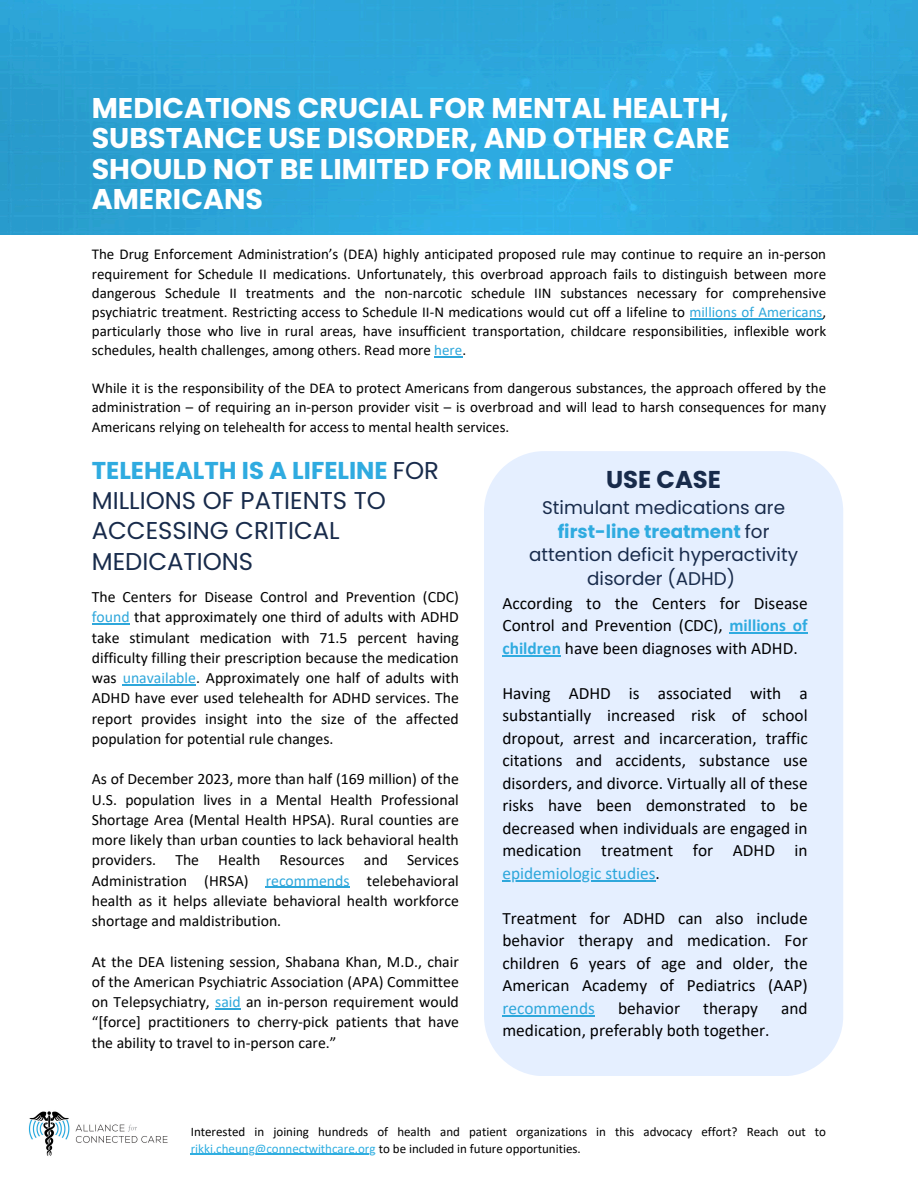
<style>
.page{position:relative;width:918px;height:1188px;background:#fff}
.page>*{position:absolute;margin:0;border:0;box-sizing:border-box;transform-origin:0 0}
.t1{font:700 28.5px/30.3px "Poppins";color:#fff}
.t2{font:24.3px/30.3px "Poppins";color:#182b4b}
.t3{font:700 24.3px "Poppins";color:#182b4b}
.t4{font:18.3px/23.7px "Poppins";color:#182b4b;text-align:center}
.t5{font:17.4px/22.5px "Calibri";color:#000;text-align:justify}
.t6{font:17.4px "Calibri";color:#2ea7db}
.t7{font:15.75px/20.2px "Calibri";color:#000;text-align:justify}
.t8{font:15px/19.2px "Calibri";color:#000;text-align:justify}
.t9{font:13.05px/16.2px "Calibri";color:#000}
.s1{color:#2ea7db}
.s2{font-weight:700;color:#2fabe0}
.s3{color:#000}
.s4{color:#2faee1}
</style>
<div class="page">
<img style="left:0;top:0;width:918px;height:235px">
<hr style="left:690px;top:318px;width:132px;height:1px;background:#2ea7db">
<svg style="left:434px;top:356px;width:28px;height:1px"></svg>
<hr style="left:92px;top:623px;width:38px;height:2px;background:#2ea7db">
<hr style="left:123px;top:684px;width:73px;height:1px;background:#2ea7db">
<hr style="left:266px;top:887px;width:84px;height:1px;background:#2ea7db">
<svg style="left:215px;top:1008px;width:26px;height:1px"></svg>
<div style="left:484px;top:451px;width:359px;height:625px;background:#e5efff"></div>
<hr style="left:730px;top:633px;width:78px;height:1px;background:#2fabe0">
<hr style="left:502px;top:655px;width:59px;height:1px;background:#2fabe0">
<hr style="left:502px;top:880px;width:154px;height:1px;background:#2ea7db">
<hr style="left:502px;top:1015px;width:93px;height:1px;background:#2ea7db">
<img style="left:28px;top:1111px;width:140px;height:45px">
<hr style="left:191px;top:1154px;width:185px;height:1px;background:#2faee1">
<p class="t1" style="left:92px;top:93px;width:639px">MEDICATIONS CRUCIAL FOR MENTAL HEALTH,<br>SUBSTANCE USE DISORDER, AND OTHER CARE<br>SHOULD NOT BE LIMITED FOR MILLIONS OF<br>AMERICANS</p>
<h1 class="t8" style="left:92px;top:246px;width:736px">The Drug Enforcement Administration’s (DEA) highly anticipated proposed rule may continue to require an in-person requirement for Schedule II medications. Unfortunately, this overbroad approach fails to distinguish between more dangerous Schedule II treatments and the non-narcotic schedule IIN substances necessary for comprehensive psychiatric treatment. Restricting access to Schedule II-N medications would cut off a lifeline to <span class="s1">millions of Americans</span>, particularly those who live in rural areas, have insufficient transportation, childcare responsibilities, inflexible work schedules, health challenges, among others. Read more <span class="s1">here</span>.</h1>
<h4 class="t8" style="left:92px;top:380px;width:736px">While it is the responsibility of the DEA to protect Americans from dangerous substances, the approach offered by the administration – of requiring an in-person provider visit – is overbroad and will lead to harsh consequences for many Americans relying on telehealth for access to mental health services.</h4>
<h4 class="t2" style="left:92px;top:455px;width:349px"><span class="s2">TELEHEALTH IS A LIFELINE</span> FOR<br>MILLIONS OF PATIENTS TO<br>ACCESSING CRITICAL<br>MEDICATIONS</h4>
<h2 class="t7" style="left:92px;top:588px;width:369px">The Centers for Disease Control and Prevention (CDC) <span class="s1">found</span> that approximately one third of adults with ADHD take stimulant medication with 71.5 percent having difficulty filling their prescription because the medication was <span class="s1">unavailable</span>. Approximately one half of adults with ADHD have ever used telehealth for ADHD services. The report provides insight into the size of the affected population for potential rule changes.</h2>
<p class="t7" style="left:92px;top:770px;width:369px">As of December 2023, more than half (169 million) of the U.S. population lives in a Mental Health Professional Shortage Area (Mental Health HPSA). Rural counties are more likely than urban counties to lack behavioral health providers. The Health Resources and Services Administration (HRSA) <span class="s1">recommends</span> telebehavioral health as it helps alleviate behavioral health workforce shortage and maldistribution.</p>
<p class="t7" style="left:92px;top:952px;width:369px">At the DEA listening session, Shabana Khan, M.D., chair of the American Psychiatric Association (APA) Committee on Telepsychiatry, <span class="s1">said</span> an in-person requirement would “[force] practitioners to cherry-pick patients that have the ability to travel to in-person care.”</p>
<h3 class="t3" style="left:606px;top:463px;width:116px">USE CASE</h3>
<h3 class="t4" style="left:529px;top:496px;width:270px">Stimulant medications are <span class="s2">first-line treatment</span> for attention deficit hyperactivity disorder (ADHD)</h3>
<h3 class="t5" style="left:502px;top:593px;width:307px">According to the Centers for Disease Control and Prevention (CDC), <span class="s2">millions of children</span> have been diagnoses with ADHD.</h3>
<h3 class="t5" style="left:502px;top:683px;width:307px">Having ADHD is associated with a substantially increased risk of school dropout, arrest and incarceration, traffic citations and accidents, substance use disorders, and divorce. Virtually all of these risks have been demonstrated to be decreased when individuals are engaged in medication treatment for ADHD in</h3>
<h3 class="t6" style="left:502px;top:866px;width:159px">epidemiologic studies<span class="s3">.</span></h3>
<h3 class="t5" style="left:502px;top:908px;width:307px">Treatment for ADHD can also include behavior therapy and medication. For children 6 years of age and older, the American Academy of Pediatrics (AAP) <span class="s1">recommends</span></h3>
<h3 class="t5" style="left:618px;top:998px;width:64px">behavior</h3>
<h3 class="t5" style="left:703px;top:998px;width:56px">therapy</h3>
<h3 class="t5" style="left:781px;top:998px;width:28px">and</h3>
<h3 class="t5" style="left:502px;top:1021px;width:269px">medication, preferably both together.</h3>
<p class="t9" style="left:191px;top:1125px;width:637px">Interested in joining hundreds of health and patient organizations in this advocacy effort? Reach out to <span class="s4">rikki.cheung@connectwithcare.org</span> to be included in future opportunities.</p>
</div>
